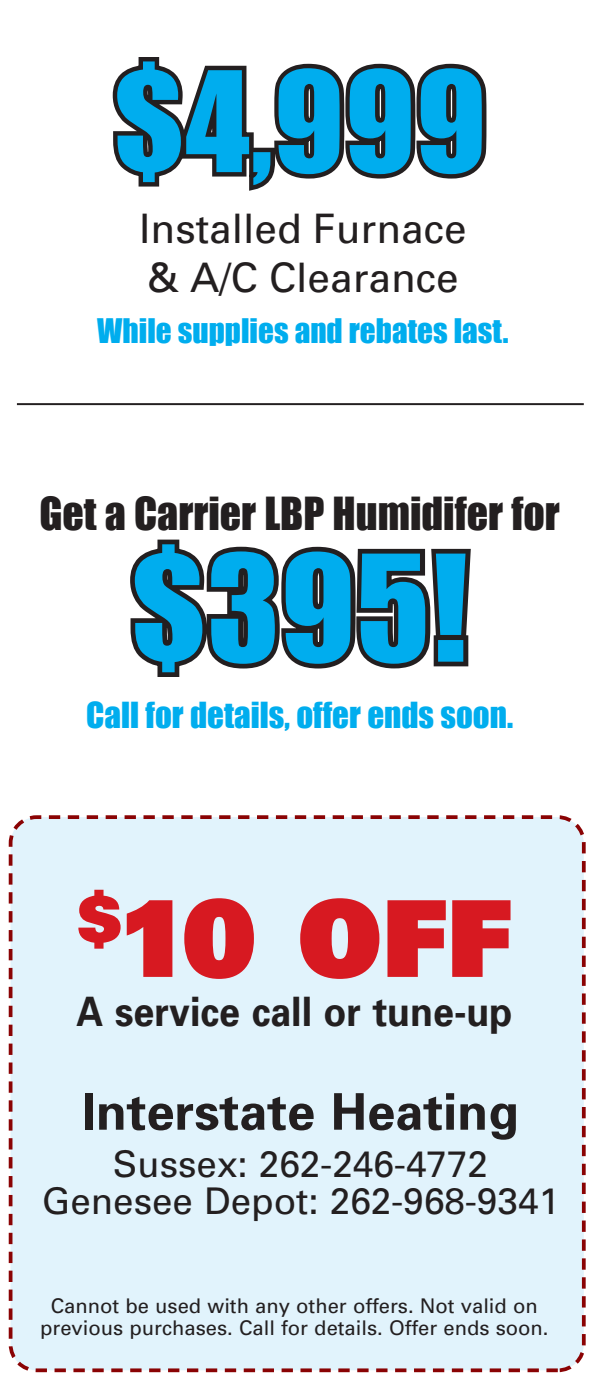
<style>
.page{position:relative;width:600px;height:1387px;background:#fff}
.page>*{position:absolute;margin:0;border:0;box-sizing:border-box;transform-origin:0 0}
.t1{font:136.7px "Impact";color:#00adee}
.t2{font:128.9px "Impact";color:#00adee}
.t3{font:900 106.2px "Univers";color:#d71921}
.t4{font:700 50.6px "Univers";color:#231f20}
.t5{font:41.9px "Impact";color:#231f20}
.t6{font:40.6px/48.8px "Univers";color:#231f20}
.t7{font:700 40.6px "Univers";color:#231f20;scale:.93 1}
.t8{font:36.8px/36.8px "Univers";color:#231f20;text-align:center}
.t9{font:33px "Impact";color:#00adee}
.t10{font:31.1px "Impact";color:#00adee}
.t11{font:20.2px/22.5px "Univers";color:#231f20;text-align:center}
</style>
<div class="page">
<div style="left:11px;top:817px;width:573px;height:553px;background:#e1f3fc;border-radius:26px"></div>
<div style="left:9px;top:815px;width:577px;height:557px;border:4px dashed #8a0304;border-radius:26px"></div>
<svg style="left:112px;top:57px;width:375px;height:134px"></svg>
<hr style="left:17px;top:403px;width:567px;height:2px;background:#231f20">
<svg style="left:130px;top:539px;width:341px;height:138px"></svg>
<h2 class="t2" style="left:114px;top:22px;width:374px">$4,999</h2>
<h3 class="t6" style="left:139px;top:204px;width:329px">Installed Furnace &amp; A/C Clearance</h3>
<h3 class="t10" style="left:97px;top:307px;width:413px">While supplies and rebates last.</h3>
<h3 class="t5" style="left:39px;top:481px;width:522px">Get a Carrier LBP Humidifer for</h3>
<h1 class="t1" style="left:131px;top:502px;width:338px">$395!</h1>
<h3 class="t9" style="left:86px;top:689px;width:428px">Call for details, offer ends soon.</h3>
<h3 class="t3" style="left:77px;top:869px;width:436px"><sup>$</sup>10 OFF</h3>
<h3 class="t7" style="left:76px;top:987px;width:471px">A service call or tune-up</h3>
<h3 class="t4" style="left:82px;top:1081px;width:439px">Interstate Heating</h3>
<h3 class="t8" style="left:42px;top:1146px;width:519px">Sussex: 262-246-4772<br>Genesee Depot: 262-968-9341</h3>
<p class="t11" style="left:40px;top:1295px;width:510px">Cannot be used with any other offers. Not valid on previous purchases. Call for details. Offer ends soon.</p>
</div>
